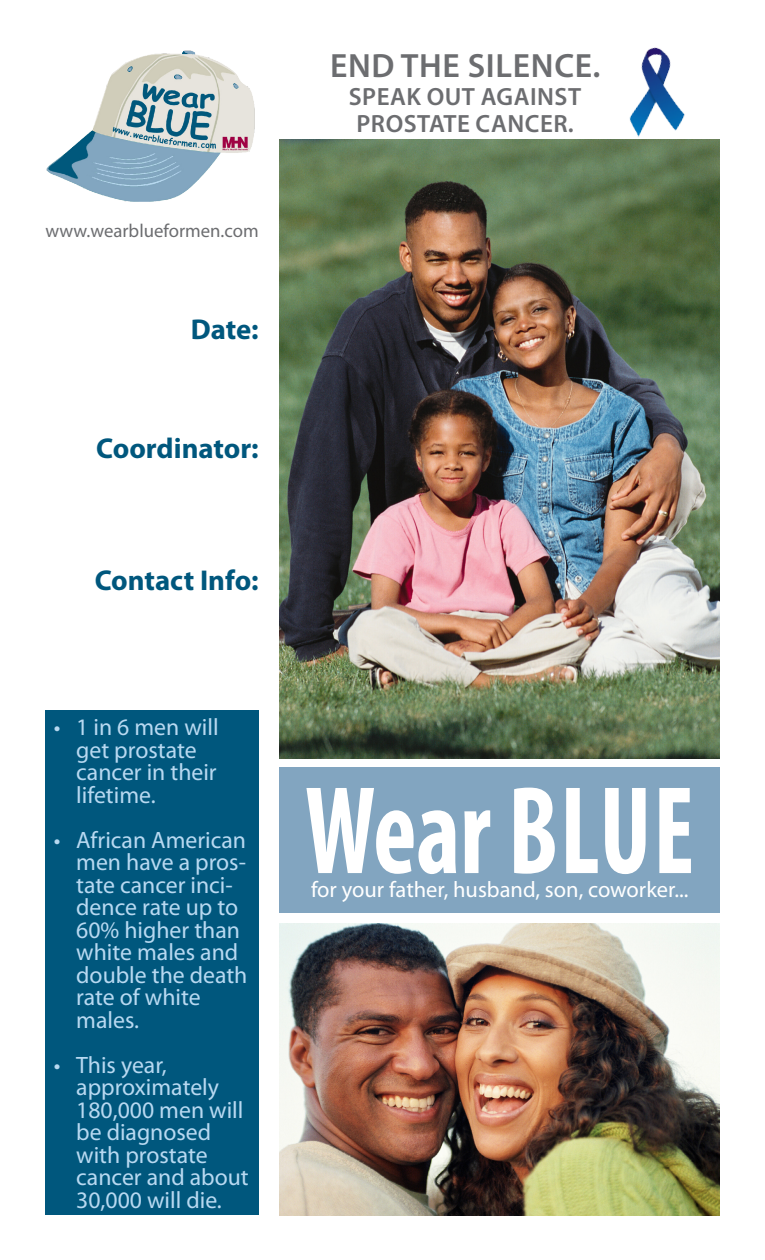
<style>
.page{position:relative;width:765px;height:1260px;background:#fff}
.page>*{position:absolute;margin:0;border:0;box-sizing:border-box;transform-origin:0 0}
.Company_Name{font:700 condensed 126.25px "Myriad Pro";color:#fff;scale:.82 1}
.Document_Title{font:600 33.75px "Myriad Pro";letter-spacing:.02em;color:#6c6d70}
.Head_3_Right{font:700 28.75px "Myriad Pro";color:#00577d}
.Document_Title-2{font:600 25px/27.5px "Myriad Pro";letter-spacing:.02em;color:#6c6d70;text-align:center}
.Address{font:23.75px/22.5px "Myriad Pro";color:#b8d9f1}
.Address-2{font:22.5px "Myriad Pro";color:#fff}
.Address-3{font:18.75px "Myriad Pro";color:#6c6d70}
</style>
<div class="page">
<div style="left:279px;top:768px;width:441px;height:145px;background:#82a5c0"></div>
<div style="left:45px;top:710px;width:214px;height:505px;background:#00577d"></div>
<img style="left:279px;top:139px;width:441px;height:619px">
<img style="left:279px;top:923px;width:441px;height:293px">
<img style="left:612px;top:47px;width:99px;height:114px">
<img style="left:46px;top:50px;width:209px;height:152px">
<p class="Address-3" style="left:45px;top:219px;width:215px">www.wearblueformen.com</p>
<p class="Head_3_Right" style="left:191px;top:311px;width:70px">Date:</p>
<p class="Head_3_Right" style="left:96px;top:429px;width:164px">Coordinator:</p>
<p class="Head_3_Right" style="left:95px;top:562px;width:166px">Contact Info:</p>
<p class="Document_Title" style="left:330px;top:44px;width:272px">END THE SILENCE.</p>
<p class="Document_Title-2" style="left:349px;top:82px;width:234px">SPEAK OUT AGAINST<br>PROSTATE CANCER.</p>
<p class="Address" style="left:76px;top:715px;width:144px;text-indent:-22px">• 1 in 6 men will get prostate cancer in their lifetime.</p>
<p class="Address" style="left:76px;top:828px;width:173px;text-indent:-22px">• African American men have a pros&shy;tate cancer inci&shy;dence rate up to<br>60% higher than white males and double the death rate of white males.</p>
<p class="Address" style="left:76px;top:1053px;width:174px;text-indent:-22px">• This year, approximately<br>180,000 men will be diagnosed with prostate cancer and about<br>30,000 will die.</p>
<p class="Company_Name" style="left:305px;top:752px;width:476px">Wear blue</p>
<p class="Address-2" style="left:311px;top:876px;width:379px">for your father, husband, son, coworker...</p>
</div>
